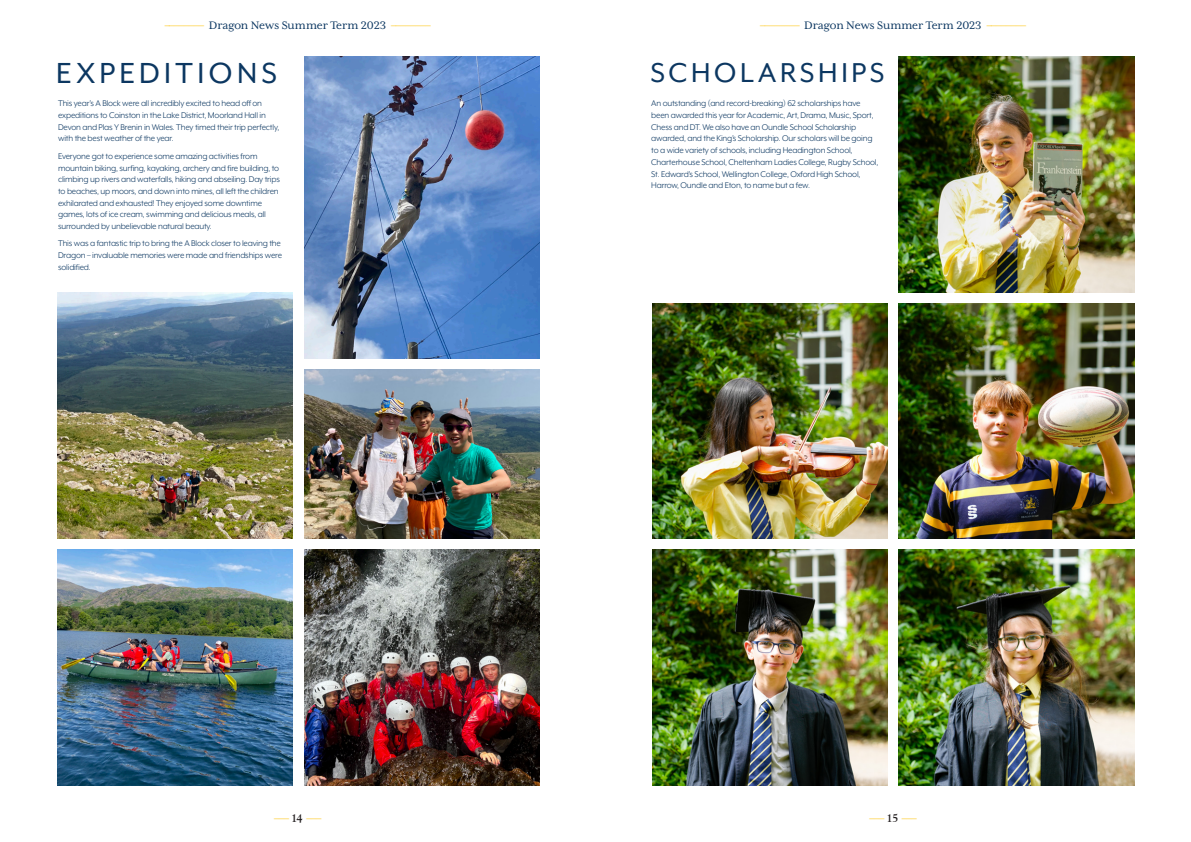
<style>
.page{position:relative;width:1191px;height:842px;background:#fff}
.page>*{position:absolute;margin:0;border:0;box-sizing:border-box;transform-origin:0 0}
.Paragraph_Style_1{font:33.4px "Mr Eaves XL Mod OT";letter-spacing:.135em;color:#0c3761}
.Paragraph_Style_1-2{font:31.4px "Mr Eaves XL Mod OT";letter-spacing:.12em;color:#0c3761}
.t1{font:12.5px "Mrs Eaves XL Serif OT";letter-spacing:-.01em;color:#0c3761}
.t2{font:12.5px "Mrs Eaves XL Serif OT";color:#fec40e}
.t3{font:9.5px/11.7px "Mr Eaves XL Mod OT";letter-spacing:-.02em;color:#0c3761}
.s1{color:#fec40e}
.s2{font-family:"LTC Goudy Oldstyle Pro";font-weight:700;font-size:12px;color:#231f20}
</style>
<div class="page">
<img style="left:304px;top:550px;width:235px;height:235px">
<img style="left:304px;top:57px;width:235px;height:302px">
<img style="left:304px;top:370px;width:235px;height:169px">
<img style="left:57px;top:292px;width:236px;height:247px">
<img style="left:57px;top:550px;width:236px;height:235px">
<img style="left:652px;top:550px;width:235px;height:235px">
<img style="left:899px;top:303px;width:235px;height:236px">
<img style="left:899px;top:550px;width:235px;height:235px">
<img style="left:652px;top:303px;width:235px;height:236px">
<img style="left:899px;top:57px;width:235px;height:235px">
<h3 class="t1" style="left:165px;top:19px;width:267px"><span class="s1">––––––––</span> Dragon News Summer Term 2023 <span class="s1">––––––––</span></h3>
<h3 class="t1" style="left:760px;top:19px;width:267px"><span class="s1">––––––––</span> Dragon News Summer Term 2023 <span class="s1">––––––––</span></h3>
<p class="Paragraph_Style_1" style="left:56px;top:55px;width:223px">EXPEDITIONS</p>
<p class="t3" style="left:58px;top:98px;width:223px">This year’s A Block were all incredibly excited to head off on expeditions to Coinston in the Lake District, Moorland Hall in Devon and Plas Y Brenin in Wales. They timed their trip perfectly, with the best weather of the year.</p>
<p class="t3" style="left:58px;top:150px;width:223px">Everyone got to experience some amazing activities from mountain biking, surfing, kayaking, archery and fire building, to climbing up rivers and waterfalls, hiking and abseiling. Day trips to beaches, up moors, and down into mines, all left the children exhilarated and exhausted! They enjoyed some downtime games, lots of ice cream, swimming and delicious meals, all surrounded by unbelievable natural beauty.</p>
<p class="t3" style="left:58px;top:238px;width:225px">This was a fantastic trip to bring the A Block closer to leaving the<br>Dragon – invaluable memories were made and friendships were solidified.</p>
<h3 class="t2" style="left:274px;top:811px;width:49px">––– <span class="s2">14</span> –––</h3>
<p class="Paragraph_Style_1-2" style="left:650px;top:55px;width:235px">SCHOLARSHIPS</p>
<p class="t3" style="left:651px;top:98px;width:229px">An outstanding (and record-breaking) 62 scholarships have been awarded this year for Academic, Art, Drama, Music, Sport, Chess and DT. We also have an Oundle School Scholarship awarded, and the King’s Scholarship. Our scholars will be going to a wide variety of schools, including Headington School, Charterhouse School, Cheltenham Ladies College, Rugby School, St. Edward’s School, Wellington College, Oxford High School, Harrow, Oundle and Eton, to name but a few.</p>
<h3 class="t2" style="left:869px;top:811px;width:49px">––– <span class="s2">15</span> –––</h3>
</div>
